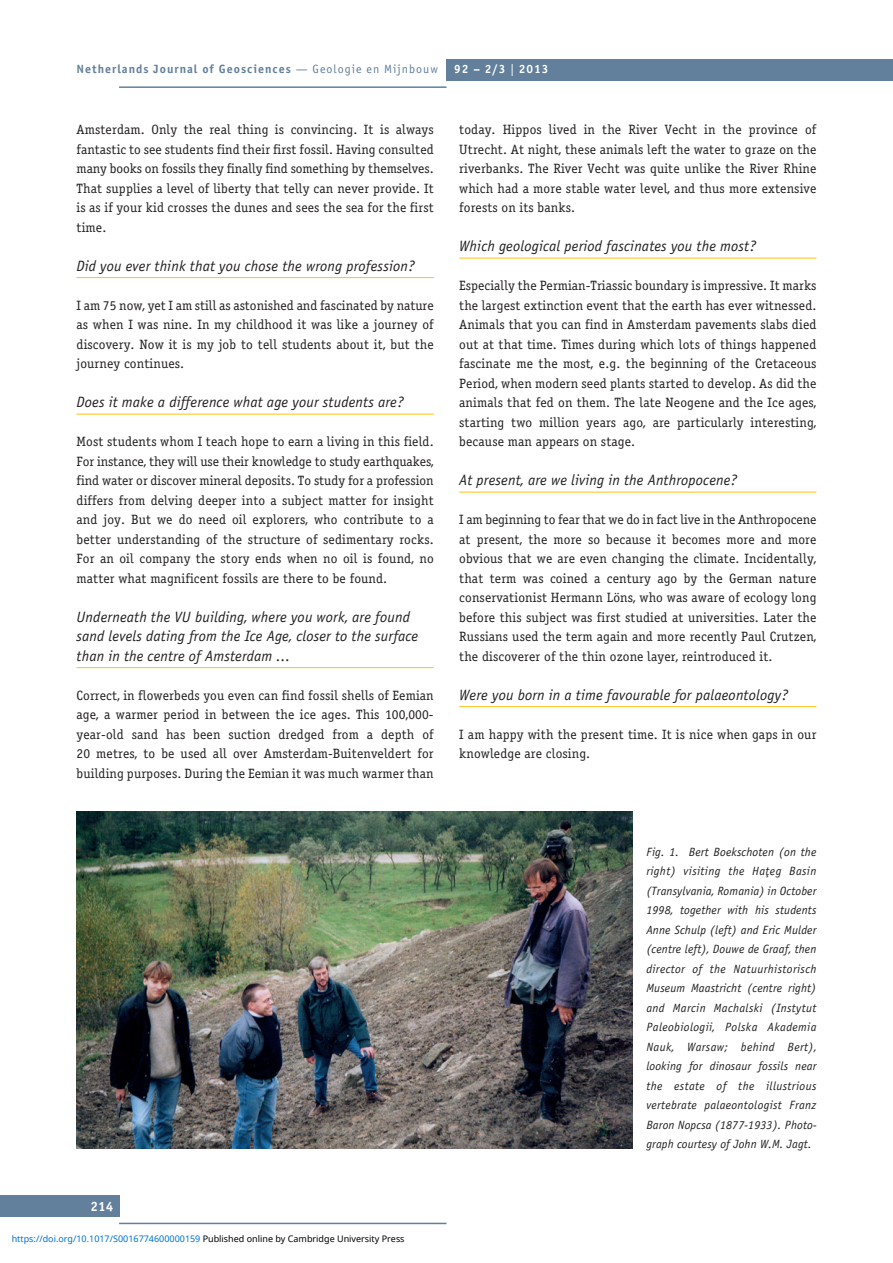
<style>
.page{position:relative;width:893px;height:1263px;background:#fff}
.page>*{position:absolute;margin:0;border:0;box-sizing:border-box;transform-origin:0 0}
.t1{font:italic 15px/19.5px "Officina Sans Book ITC";letter-spacing:.01em;color:#231f20}
.t2{font:13.5px/19.5px "Officina Serif Book ITC";letter-spacing:.01em;color:#231f20;text-align:justify}
.t3{font:13.5px "Officina Sans Bold ITC";color:#fff}
.t4{font:italic 12px/19.5px "Officina Sans Book ITC";letter-spacing:.01em;color:#231f20;text-align:justify}
.t5{font:12px "Officina Sans Bold ITC";letter-spacing:.085em;color:#627f9b}
.t6{font:12px "Officina Sans Bold ITC";letter-spacing:.085em;color:#fff}
.t7{font:9px "Noto Sans";color:#0172cf}
.s1{font-family:"Officina Sans Book ITC"}
.s2{color:#000}
</style>
<div class="page">
<hr style="left:77px;top:277px;width:357px;height:1px;background:#fec210">
<hr style="left:77px;top:414px;width:357px;height:1px;background:#fec210">
<hr style="left:77px;top:667px;width:357px;height:1px;background:#fec210">
<hr style="left:459px;top:258px;width:357px;height:1px;background:#fec210">
<hr style="left:459px;top:492px;width:357px;height:1px;background:#fec210">
<hr style="left:459px;top:706px;width:357px;height:1px;background:#fec210">
<div style="left:446px;top:60px;width:447px;height:21px;background:#627f9b"></div>
<div style="left:0;top:1196px;width:119px;height:21px;background:#627f9b"></div>
<hr style="left:119px;top:1223px;width:327px;height:1px;background:#627f9b">
<hr style="left:119px;top:86px;width:327px;height:2px;background:#627f9b">
<img style="left:77px;top:811px;width:556px;height:337px">
<p class="t5" style="left:77px;top:65px;width:363px">Netherlands Journal of Geosciences <span class="s1">— Geologie en Mijnbouw</span></p>
<p class="t6" style="left:454px;top:65px;width:96px">92 – 2/3 <span class="s1">|</span> 2013</p>
<p class="t2" style="left:77px;top:121px;width:359px">Amsterdam. Only the real thing is convincing. It is always fantastic to see students find their first fossil. Having consulted many books on fossils they finally find something by themselves.<br>That supplies a level of liberty that telly can never provide. It is as if your kid crosses the dunes and sees the sea for the first time.</p>
<p class="t1" style="left:77px;top:257px;width:340px">Did you ever think that you chose the wrong profession?</p>
<p class="t2" style="left:77px;top:297px;width:359px">I am 75 now, yet I am still as astonished and fascinated by nature as when I was nine. In my childhood it was like a journey of discovery. Now it is my job to tell students about it, but the journey continues.</p>
<p class="t1" style="left:77px;top:394px;width:329px">Does it make a difference what age your students are?</p>
<p class="t2" style="left:77px;top:433px;width:359px">Most students whom I teach hope to earn a living in this field.<br>For instance, they will use their knowledge to study earthquakes, find water or discover mineral deposits. To study for a profession differs from delving deeper into a subject matter for insight and joy. But we do need oil explorers, who contribute to a better understanding of the structure of sedimentary rocks.<br>For an oil company the story ends when no oil is found, no matter what magnificent fossils are there to be found.</p>
<p class="t1" style="left:77px;top:608px;width:343px">Underneath the VU building, where you work, are found sand levels dating from the Ice Age, closer to the surface than in the centre of Amsterdam ...</p>
<p class="t2" style="left:77px;top:687px;width:359px">Correct, in flowerbeds you even can find fossil shells of Eemian age, a warmer period in between the ice ages. This 100,000- year-old sand has been suction dredged from a depth of 20 metres, to be used all over Amsterdam-Buitenveldert for building purposes. During the Eemian it was much warmer than</p>
<p class="t2" style="left:459px;top:121px;width:359px">today. Hippos lived in the River Vecht in the province of Utrecht. At night, these animals left the water to graze on the riverbanks. The River Vecht was quite unlike the River Rhine which had a more stable water level, and thus more extensive forests on its banks.</p>
<p class="t1" style="left:459px;top:238px;width:299px">Which geological period fascinates you the most?</p>
<p class="t2" style="left:459px;top:277px;width:359px">Especially the Permian-Triassic boundary is impressive. It marks the largest extinction event that the earth has ever witnessed.<br>Animals that you can find in Amsterdam pavements slabs died out at that time. Times during which lots of things happened fascinate me the most, e.g. the beginning of the Cretaceous Period, when modern seed plants started to develop. As did the animals that fed on them. The late Neogene and the Ice ages, starting two million years ago, are particularly interesting, because man appears on stage.</p>
<p class="t1" style="left:459px;top:472px;width:280px">At present, are we living in the Anthropocene?</p>
<p class="t2" style="left:459px;top:511px;width:359px">I am beginning to fear that we do in fact live in the Anthropocene at present, the more so because it becomes more and more obvious that we are even changing the climate. Incidentally, that term was coined a century ago by the German nature conservationist Hermann Löns, who was aware of ecology long before this subject was first studied at universities. Later the Russians used the term again and more recently Paul Crutzen, the discoverer of the thin ozone layer, reintroduced it.</p>
<p class="t1" style="left:459px;top:686px;width:331px">Were you born in a time favourable for palaeontology?</p>
<p class="t2" style="left:459px;top:726px;width:359px">I am happy with the present time. It is nice when gaps in our knowledge are closing.</p>
<p class="t3" style="left:90px;top:1201px;width:24px">214</p>
<p class="t7" style="left:12px;top:1232px;width:394px">https://doi.org/10.1017/S0016774600000159 <span class="s2">Published online by Cambridge University Press</span></p>
<p class="t4" style="left:646px;top:843px;width:172px">Fig. 1. Bert Boekschoten (on the right) visiting the Haţeg Basin (Transylvania, Romania) in October 1998, together with his students Anne Schulp (left) and Eric Mulder (centre left), Douwe de Graaf, then director of the Natuurhistorisch Museum Maastricht (centre right) and Marcin Machalski (Instytut Paleobiologii, Polska Akademia Nauk, Warsaw; behind Bert), looking for dinosaur fossils near the estate of the illustrious vertebrate palaeontologist Franz Baron Nopcsa (1877-1933). Photo - graph courtesy of John W.M. Jagt.</p>
</div>
